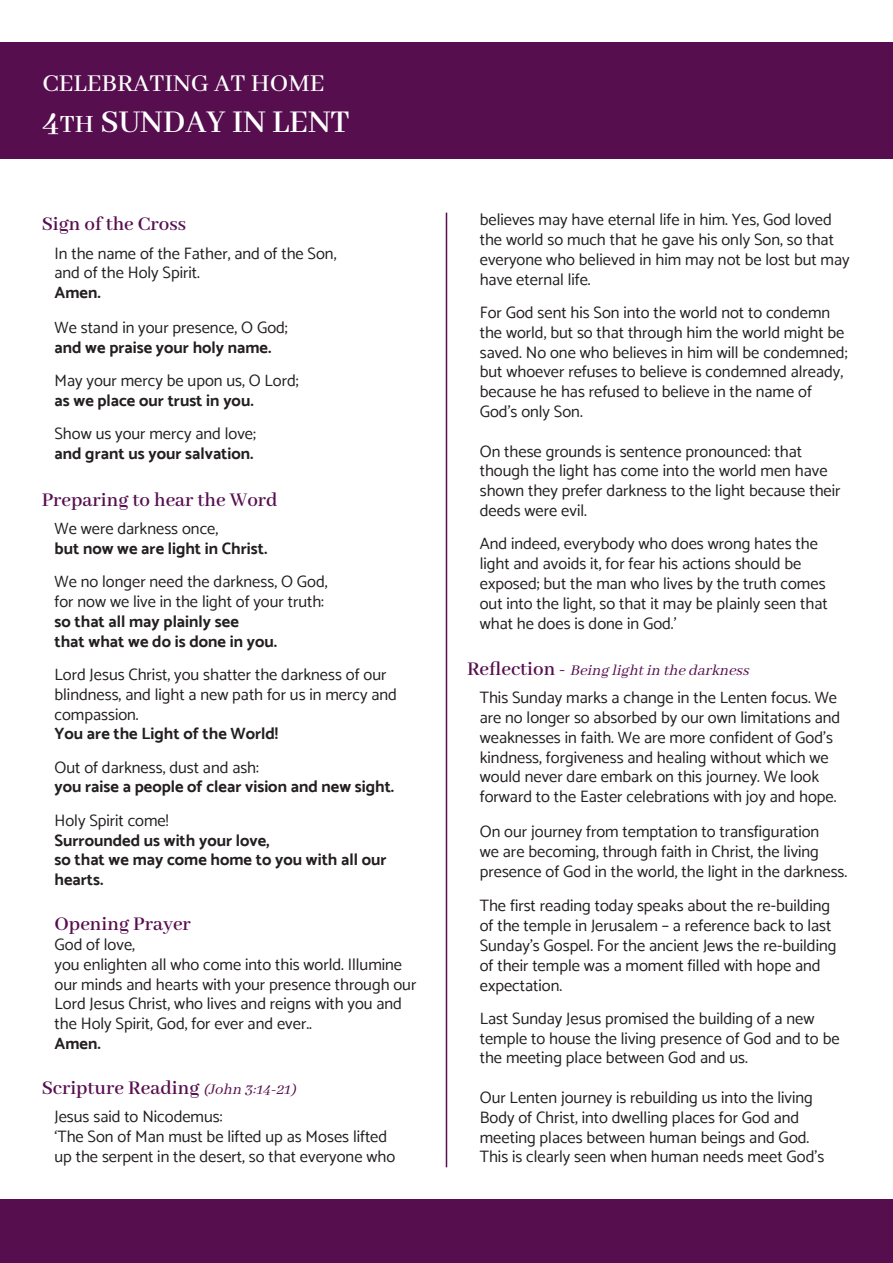
<style>
.page{position:relative;width:893px;height:1263px;background:#fff}
.page>*{position:absolute;margin:0;border:0;box-sizing:border-box;transform-origin:0 0}
.Reverse_Subhead{font:600 34.5px "Abhaya Libre";color:#fff}
.Reverse_Heading{font:500 27px "Abhaya Libre";color:#fff}
.Small_Heads{font:600 21px "Abhaya Libre";color:#560e4f}
.Indented_basic{font:600 21px "Abhaya Libre";color:#560e4f}
.Indented_basic-2{font:16.5px/19.8px "Catamaran";color:#231f20}
.Indented_basic-3{font:700 16.5px/19.8px "Catamaran";color:#231f20}
.Small_Heads-2{font:italic 16.5px "Abhaya Libre";color:#560e4f}
.s1{font-size:27px}
.s2{font-weight:400;font-style:italic;font-size:16.5px}
.s3{font-weight:600;font-style:normal;font-size:21px}
</style>
<div class="page">
<div style="left:0;top:43px;width:893px;height:116px;background:#560e4f"></div>
<hr style="left:446px;top:213px;width:1px;height:954px;background:#560e4f">
<div style="left:0;top:1199px;width:893px;height:64px;background:#560e4f"></div>
<p class="Reverse_Heading" style="left:43px;top:68px;width:283px">CELEBRATING AT HOME</p>
<p class="Reverse_Subhead" style="left:43px;top:103px;width:309px">4<span class="s1">TH</span> SUNDAY IN LENT</p>
<p class="Small_Heads" style="left:42px;top:213px;width:146px">Sign of the Cross</p>
<p class="Indented_basic-2" style="left:55px;top:243px;width:283px">In the name of the Father, and of the Son,</p>
<p class="Indented_basic-2" style="left:55px;top:263px;width:147px">and of the Holy Spirit.</p>
<p class="Indented_basic-3" style="left:55px;top:283px;width:48px">Amen.</p>
<p class="Indented_basic-2" style="left:55px;top:317px;width:235px">We stand in your presence, O God;</p>
<p class="Indented_basic-3" style="left:55px;top:337px;width:218px">and we praise your holy name.</p>
<p class="Indented_basic-2" style="left:55px;top:370px;width:246px">May your mercy be upon us, O Lord;</p>
<p class="Indented_basic-3" style="left:55px;top:390px;width:201px">as we place our trust in you.</p>
<p class="Indented_basic-2" style="left:55px;top:424px;width:203px">Show us your mercy and love;</p>
<p class="Indented_basic-3" style="left:55px;top:443px;width:201px">and grant us your salvation.</p>
<p class="Small_Heads" style="left:42px;top:488px;width:237px">Preparing to hear the Word</p>
<p class="Indented_basic-2" style="left:55px;top:518px;width:165px">We were darkness once,</p>
<p class="Indented_basic-3" style="left:55px;top:538px;width:214px">but now we are light in Christ.</p>
<p class="Indented_basic-2" style="left:55px;top:572px;width:275px">We no longer need the darkness, O God,</p>
<p class="Indented_basic-2" style="left:55px;top:591px;width:271px">for now we live in the light of your truth:</p>
<p class="Indented_basic-3" style="left:55px;top:611px;width:186px">so that all may plainly see</p>
<p class="Indented_basic-3" style="left:55px;top:631px;width:224px">that what we do is done in you.</p>
<p class="Indented_basic-2" style="left:55px;top:664px;width:344px">Lord Jesus Christ, you shatter the darkness of our blindness, and light a new path for us in mercy and compassion.</p>
<p class="Indented_basic-3" style="left:55px;top:724px;width:225px">You are the Light of the World!</p>
<p class="Indented_basic-2" style="left:55px;top:757px;width:206px">Out of darkness, dust and ash:</p>
<p class="Indented_basic-3" style="left:55px;top:777px;width:341px">you raise a people of clear vision and new sight.</p>
<p class="Indented_basic-2" style="left:55px;top:810px;width:116px">Holy Spirit come!</p>
<p class="Indented_basic-3" style="left:55px;top:830px;width:217px">Surrounded us with your love,</p>
<p class="Indented_basic-3" style="left:55px;top:850px;width:333px">so that we may come home to you with all our hearts.</p>
<p class="Indented_basic" style="left:55px;top:913px;width:138px">Opening Prayer</p>
<p class="Indented_basic-2" style="left:55px;top:934px;width:82px">God of love,</p>
<p class="Indented_basic-2" style="left:55px;top:954px;width:363px">you enlighten all who come into this world. Illumine our minds and hearts with your presence through our Lord Jesus Christ, who lives and reigns with you and the Holy Spirit, God, for ever and ever..</p>
<p class="Indented_basic-3" style="left:55px;top:1033px;width:48px">Amen.</p>
<p class="Small_Heads" style="left:42px;top:1076px;width:260px">Scripture Reading <span class="s2">(John 3:14-21)</span></p>
<p class="Indented_basic-2" style="left:55px;top:1107px;width:170px">Jesus said to Nicodemus:</p>
<p class="Indented_basic-2" style="left:55px;top:1126px;width:342px">‘The Son of Man must be lifted up as Moses lifted up the serpent in the desert, so that everyone who</p>
<p class="Indented_basic-2" style="left:480px;top:210px;width:371px">believes may have eternal life in him. Yes, God loved the world so much that he gave his only Son, so that everyone who believed in him may not be lost but may have eternal life.</p>
<p class="Indented_basic-2" style="left:480px;top:302px;width:369px">For God sent his Son into the world not to condemn the world, but so that through him the world might be saved. No one who believes in him will be condemned; but whoever refuses to believe is condemned already, because he has refused to believe in the name of God’s only Son.</p>
<p class="Indented_basic-2" style="left:480px;top:441px;width:362px">On these grounds is sentence pronounced: that though the light has come into the world men have shown they prefer darkness to the light because their deeds were evil.</p>
<p class="Indented_basic-2" style="left:480px;top:534px;width:349px">And indeed, everybody who does wrong hates the light and avoids it, for fear his actions should be exposed; but the man who lives by the truth comes out into the light, so that it may be plainly seen that what he does is done in God.’</p>
<p class="Small_Heads-2" style="left:467px;top:661px;width:287px"><span class="s3">R e fl e c t i o n -</span> Being lightin thedarkness</p>
<p class="Indented_basic-2" style="left:480px;top:687px;width:362px">This Sunday marks a change in the Lenten focus. We are no longer so absorbed by our own limitations and weaknesses in faith. We are more confident of God’s kindness, forgiveness and healing without which we would never dare embark on this journey. We look forward to the Easter celebrations with joy and hope.</p>
<p class="Indented_basic-2" style="left:480px;top:821px;width:369px">On our journey from temptation to transfiguration<br>we are becoming, through faith in Christ, the living presence of God in the world, the light in the darkness.</p>
<p class="Indented_basic-2" style="left:480px;top:896px;width:358px">The first reading today speaks about the re-building of the temple in Jerusalem – a reference back to last Sunday’s Gospel. For the ancient Jews the re-building of their temple was a moment filled with hope and expectation.</p>
<p class="Indented_basic-2" style="left:480px;top:1008px;width:361px">Last Sunday Jesus promised the building of a new temple to house the living presence of God and to be the meeting place between God and us.</p>
<p class="Indented_basic-2" style="left:480px;top:1087px;width:346px">Our Lenten journey is rebuilding us into the living Body of Christ, into dwelling places for God and meeting places between human beings and God.<br>This is clearly seen when human needs meet God’s</p>
</div>
